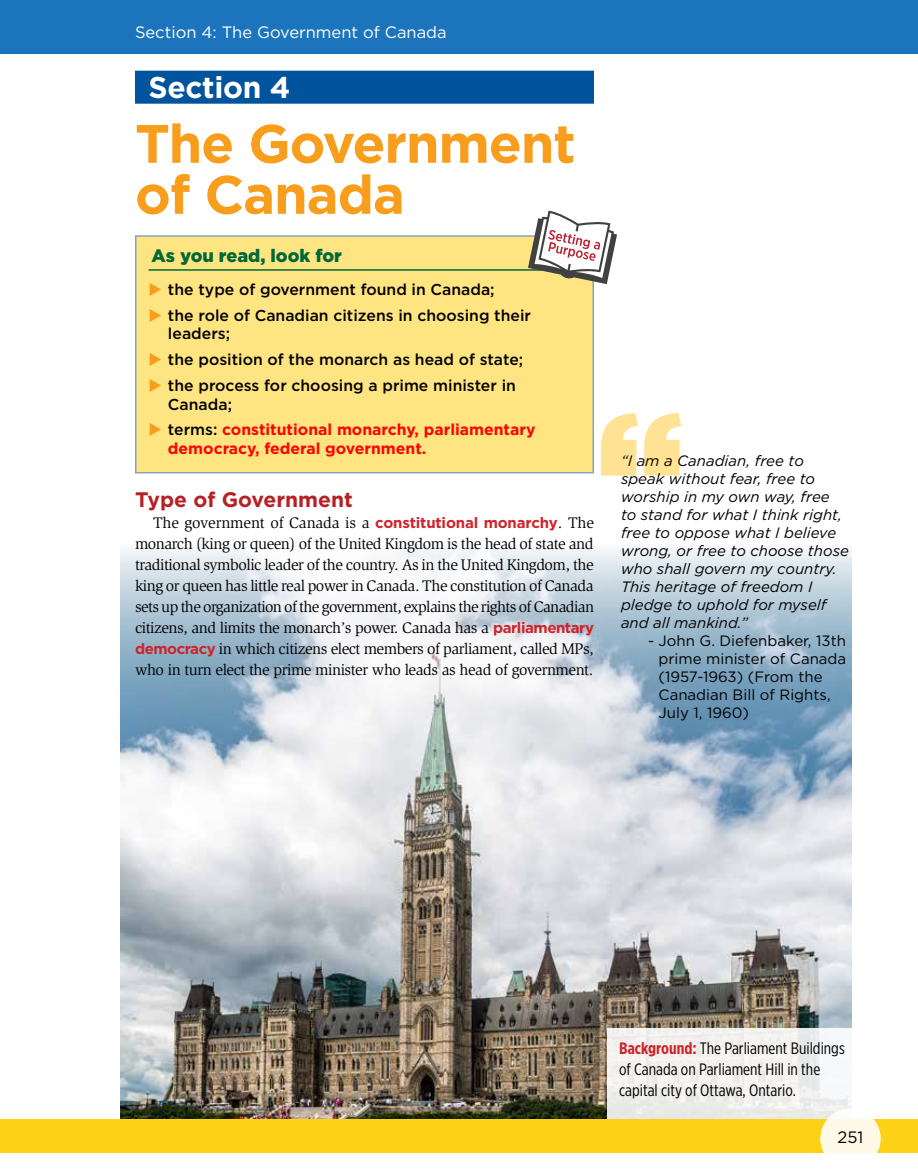
<style>
.page{position:relative;width:918px;height:1175px;background:#fff}
.page>*{position:absolute;margin:0;border:0;box-sizing:border-box;transform-origin:0 0}
.t1{font:700 54px/51px "Gotham";letter-spacing:-.02em;color:#f99d1c}
.t2{font:700 30px "Gotham";letter-spacing:-.01em;color:#fff}
.t3{font:700 21px "Gotham";color:#b72025}
.t4{font:900 18px "Gotham";color:#006838}
.t5{font:16.5px/21px "Gotham X Narrow";color:#000}
.t6{font:16.5px "Gotham";color:#fff}
.t7{font:16.5px "Gotham";color:#000}
.t8{font:15.75px/21px "Slimbach Std";letter-spacing:-.03em;color:#000;text-align:justify}
.t9{font:500 15.75px/18.9px "Gotham";color:#000}
.t10{font:700 15.75px/18.9px "Gotham";color:#f00}
.t11{font:italic 15px/18px "Gotham";color:#000}
.t12{font:15px/18px "Gotham";color:#000}
.s1{color:#f99d1c}
.s2{font-weight:500;color:#000}
.s3{font-family:"Gotham";font-weight:700;font-size:15px;color:#d0232a}
.s4{font-weight:700;color:#d0232a}
</style>
<div class="page">
<img style="left:120px;top:549px;width:731px;height:570px">
<div style="left:135px;top:235px;width:459px;height:238px;background:#ffe582"></div>
<div style="left:135px;top:71px;width:459px;height:33px;background:#00549e"></div>
<hr style="left:148px;top:269px;width:432px;height:2px;background:#006838">
<svg style="left:607px;top:1028px;width:245px;height:125px;fill:#f2f0ee"></svg>
<svg style="left:528px;top:211px;width:89px;height:73px"></svg>
<svg style="left:601px;top:413px;width:80px;height:62px"></svg>
<div style="left:0;top:1119px;width:918px;height:33px;background:#fcd116"></div>
<div style="left:0;top:0;width:918px;height:54px;background:#1c75bc"></div>
<svg style="left:820px;top:1108px;width:61px;height:60px;fill:#fefae7"></svg>
<p class="t6" style="left:135px;top:22px;width:313px">Section 4: The Government of Canada</p>
<h2 class="t2" style="left:148px;top:68px;width:144px">Section 4</h2>
<h1 class="t1" style="left:135px;top:118px;width:442px">The Government of Canada</h1>
<p class="t4" style="left:152px;top:244px;width:192px">As you read, look for</p>
<p class="t9" style="left:148px;top:280px;width:348px"><span class="s1">◆</span> the type of government found in Canada;</p>
<p class="t9" style="left:168px;top:305px;width:365px;text-indent:-19px"><span class="s1">◆</span> the role of Canadian citizens in choosing their leaders;</p>
<p class="t9" style="left:148px;top:350px;width:376px"><span class="s1">◆</span> the position of the monarch as head of state;</p>
<p class="t9" style="left:168px;top:375px;width:349px;text-indent:-19px"><span class="s1">◆</span> the process for choosing a prime minister in<br>Canada;</p>
<p class="t10" style="left:168px;top:420px;width:369px;text-indent:-19px"><span class="s1">◆</span> <span class="s2">terms:</span> constitutional monarchy, parliamentary democracy, federal government.</p>
<h3 class="t3" style="left:135px;top:486px;width:219px">Type of Government</h3>
<p class="t8" style="left:135px;top:512px;width:461px;text-indent:18px">The government of Canada is a <span class="s3">constitutional monarchy</span>. The monarch (king or queen) of the United Kingdom is the head of state and traditional symbolic leader of the country. As in the United Kingdom, the king or queen has little real power in Canada. The constitution of Canada sets up the organization of the government, explains the rights of Canadian citizens, and limits the monarch’s power. Canada has a <span class="s3">parliamentary democracy</span> in which citizens elect members of parliament, called MPs, who in turn elect the prime minister who leads as head of government.</p>
<p class="t11" style="left:621px;top:451px;width:230px">“I am a Canadian, free to speak without fear, free to worship in my own way, free<br>to stand for what I think right, free to oppose what I believe wrong, or free to choose those who shall govern my country.<br>This heritage of freedom I pledge to uphold for myself and all mankind.”</p>
<p class="t12" style="left:659px;top:631px;width:189px;text-indent:-11px">- John G. Diefenbaker, 13th prime minister of Canada (1957-1963) (From the<br>Canadian Bill of Rights,<br>July 1, 1960)</p>
<p class="t5" style="left:619px;top:1037px;width:227px"><span class="s4">Background:</span> The Parliament Buildings of Canada on Parliament Hill in the capital city of Ottawa, Ontario.</p>
<p class="t7" style="left:838px;top:1126px;width:27px">251</p>
</div>
